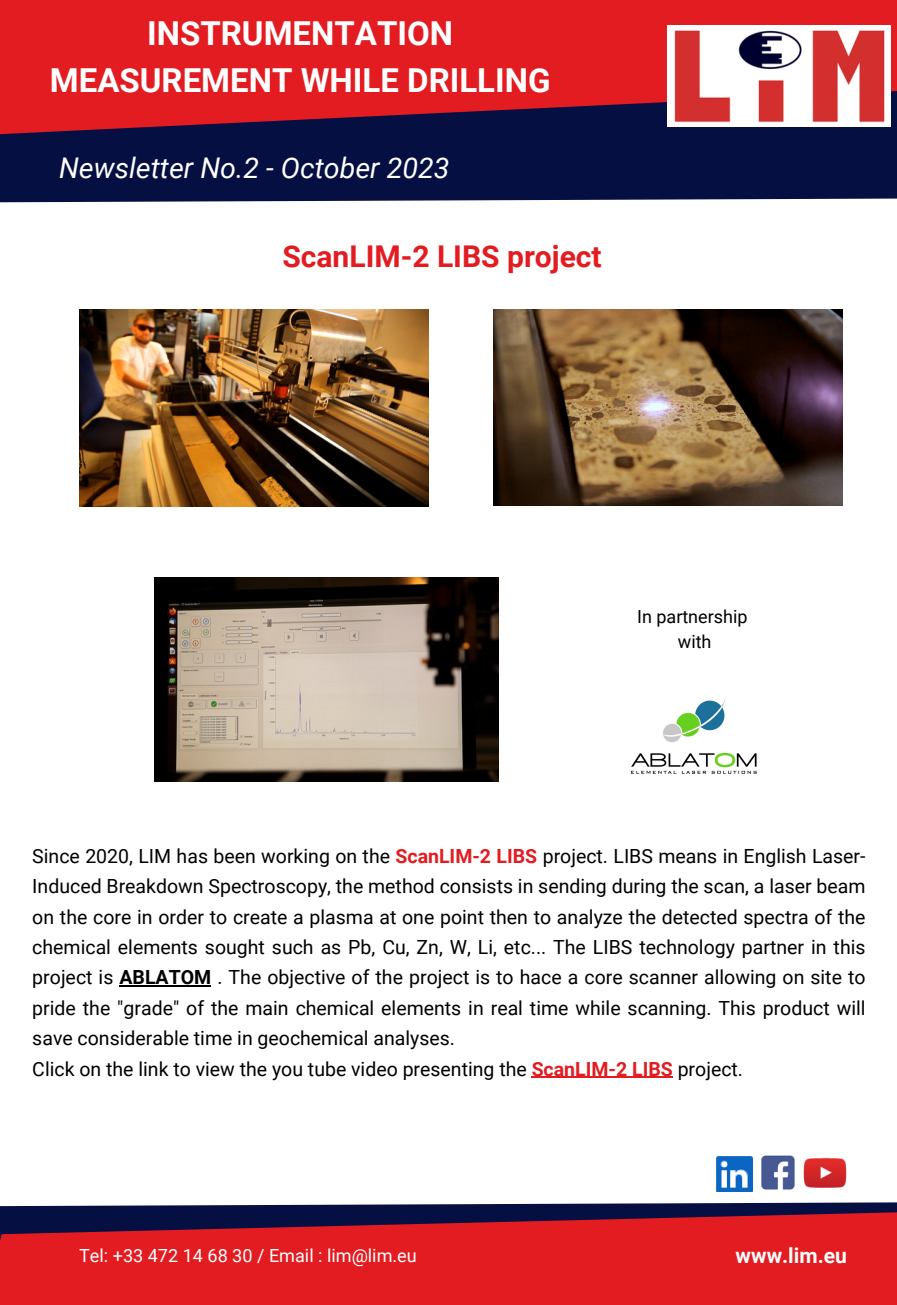
<style>
.page{position:relative;width:897px;height:1305px;background:#fff}
.page>*{position:absolute;margin:0;border:0;box-sizing:border-box;transform-origin:0 0}
.t1{font:700 33px "Roboto";color:#fff}
.t2{font:700 30px "Roboto";color:#e21c21}
.t3{font:italic 28.5px "Roboto";color:#fff}
.t4{font:700 21.15px "Roboto";color:#fdfefe}
.t5{font:19.5px/30.5px "Roboto";color:#000;text-align:justify}
.t6{font:18.15px "Roboto";color:#fdfefe}
.t7{font:18px "Roboto";color:#000}
.s1{font-weight:700;color:#e21c21}
.s2{font-weight:700}
</style>
<div class="page">
<svg style="left:0;top:0;width:897px;height:203px;background:#7e1933"></svg>
<svg style="left:0;top:1156px;width:897px;height:149px;fill:#e21c21"></svg>
<img style="left:667px;top:26px;width:223px;height:101px">
<img style="left:715px;top:1156px;width:37px;height:35px">
<img style="left:759px;top:1155px;width:39px;height:36px">
<img style="left:802px;top:1157px;width:45px;height:32px">
<img style="left:80px;top:310px;width:348px;height:197px">
<img style="left:493px;top:310px;width:349px;height:195px">
<img style="left:155px;top:578px;width:343px;height:204px">
<img style="left:631px;top:698px;width:126px;height:76px">
<hr style="left:119px;top:986px;width:92px;height:1px;background:#000">
<hr style="left:531px;top:1077px;width:142px;height:1px;background:#e21c21">
<p class="t1" style="left:147px;top:15px;width:307px">INSTRUMENTATION</p>
<p class="t1" style="left:50px;top:61px;width:502px">MEASUREMENT WHILE DRILLING</p>
<p class="t3" style="left:59px;top:152px;width:392px">Newsletter No.2 - October 2023</p>
<p class="t2" style="left:282px;top:239px;width:321px">ScanLIM-2 LIBS project</p>
<p class="t7" style="left:637px;top:607px;width:112px">In partnership</p>
<p class="t7" style="left:678px;top:631px;width:35px">with</p>
<p class="t5" style="left:32px;top:841px;width:834px">Since 2020, LIM has been working on the <span class="s1">ScanLIM-2 LIBS</span> project. LIBS means in English Laser-Induced Breakdown Spectroscopy, the method consists in sending during the scan, a laser beam on the core in order to create a plasma at one point then to analyze the detected spectra of the chemical elements sought such as Pb, Cu, Zn, W, Li, etc... The LIBS technology partner in this project is <span class="s2">ABLATOM</span> . The objective of the project is to hace a core scanner allowing on site to pride the "grade" of the main chemical elements in real time while scanning. This product will save considerable time in geochemical analyses.</p>
<p class="t5" style="left:32px;top:1054px;width:712px">Click on the link to view the you tube video presenting the <span class="s1">ScanLIM-2 LIBS</span> project.</p>
<p class="t6" style="left:79px;top:1245px;width:339px">Tel: +33 472 14 68 30 / Email : lim@lim.eu</p>
<p class="t4" style="left:735px;top:1243px;width:113px">www.lim.eu</p>
</div>
